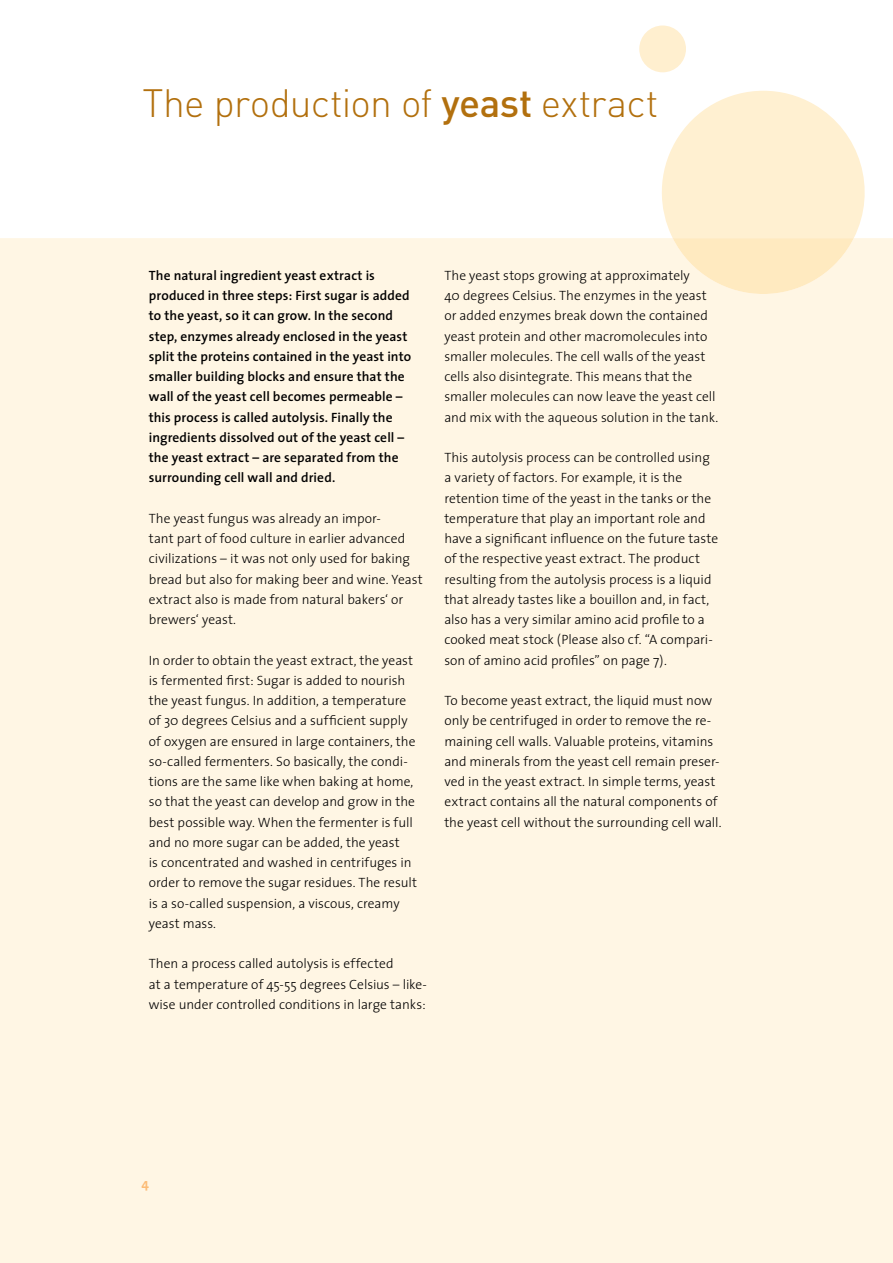
<style>
.page{position:relative;width:893px;height:1263px;background:#fff}
.page>*{position:absolute;margin:0;border:0;box-sizing:border-box;transform-origin:0 0}
.t1{font:300 39px "DIN";letter-spacing:-.02em;color:#b2700e}
.t2{font:300 13.5px/20.2px "The Sans";color:#000}
.t3{font:600 13.5px/20.2px "The Sans";letter-spacing:.005em;color:#000}
.t4{font:700 13.5px "The Sans";color:#f68b1f}
.s1{font-weight:500}
</style>
<div class="page">
<div style="left:0;top:238px;width:893px;height:1025px;background:#fff6e4"></div>
<div style="left:142px;top:1181px;width:7px;height:9px;background:#fff6e4"></div>
<svg style="left:658px;top:91px;width:220px;height:203px"></svg>
<div style="left:639px;top:26px;width:47px;height:46px;background:#ffefcf;border-radius:50%"></div>
<h1 class="t1" style="left:142px;top:79px;width:517px">The production of <span class="s1">yeast</span> extract</h1>
<p class="t3" style="left:149px;top:265px;width:264px">The natural ingredient yeast extract is produced in three steps: First sugar is added to the yeast, so it can grow. In the second step, enzymes already enclosed in the yeast split the proteins contained in the yeast into smaller building blocks and ensure that the wall of the yeast cell becomes permeable – this process is called autolysis. Finally the ingredients dissolved out of the yeast cell – the yeast extract – are separated from the surrounding cell wall and dried.</p>
<p class="t2" style="left:149px;top:508px;width:275px">The yeast fungus was already an impor-<br>tant part of food culture in earlier advanced civilizations – it was not only used for baking bread but also for making beer and wine. Yeast extract also is made from natural bakers‘ or brewers‘ yeast.</p>
<p class="t2" style="left:149px;top:649px;width:270px">In order to obtain the yeast extract, the yeast is fermented first: Sugar is added to nourish the yeast fungus. In addition, a temperature of 30 degrees Celsius and a sufficient supply of oxygen are ensured in large containers, the so-called fermenters. So basically, the condi&shy;tions are the same like when baking at home, so that the yeast can develop and grow in the best possible way. When the fermenter is full and no more sugar can be added, the yeast<br>is concentrated and washed in centrifuges in order to remove the sugar residues. The result is a so-called suspension, a viscous, creamy yeast mass.</p>
<p class="t2" style="left:149px;top:953px;width:280px">Then a process called autolysis is effected<br>at a temperature of 45-55 degrees Celsius – like&shy;wise under controlled conditions in large tanks:</p>
<p class="t2" style="left:444px;top:265px;width:275px">The yeast stops growing at approximately<br>40 degrees Celsius. The enzymes in the yeast or added enzymes break down the contained yeast protein and other macromolecules into smaller molecules. The cell walls of the yeast cells also disintegrate. This means that the smaller molecules can now leave the yeast cell and mix with the aqueous solution in the tank.</p>
<p class="t2" style="left:444px;top:447px;width:275px">This autolysis process can be controlled using a variety of factors. For example, it is the retention time of the yeast in the tanks or the temperature that play an important role and have a significant influence on the future taste of the respective yeast extract. The product resulting from the autolysis process is a liquid that already tastes like a bouillon and, in fact, also has a very similar amino acid profile to a cooked meat stock (Please also cf. “A compari&shy;son of amino acid profiles” on page 7).</p>
<p class="t2" style="left:444px;top:690px;width:279px">To become yeast extract, the liquid must now only be centrifuged in order to remove the re&shy;maining cell walls. Valuable proteins, vitamins and minerals from the yeast cell remain preser&shy;ved in the yeast extract. In simple terms, yeast extract contains all the natural components of the yeast cell without the surrounding cell wall.</p>
<p class="t4" style="left:141px;top:1172px;width:9px">4</p>
</div>
